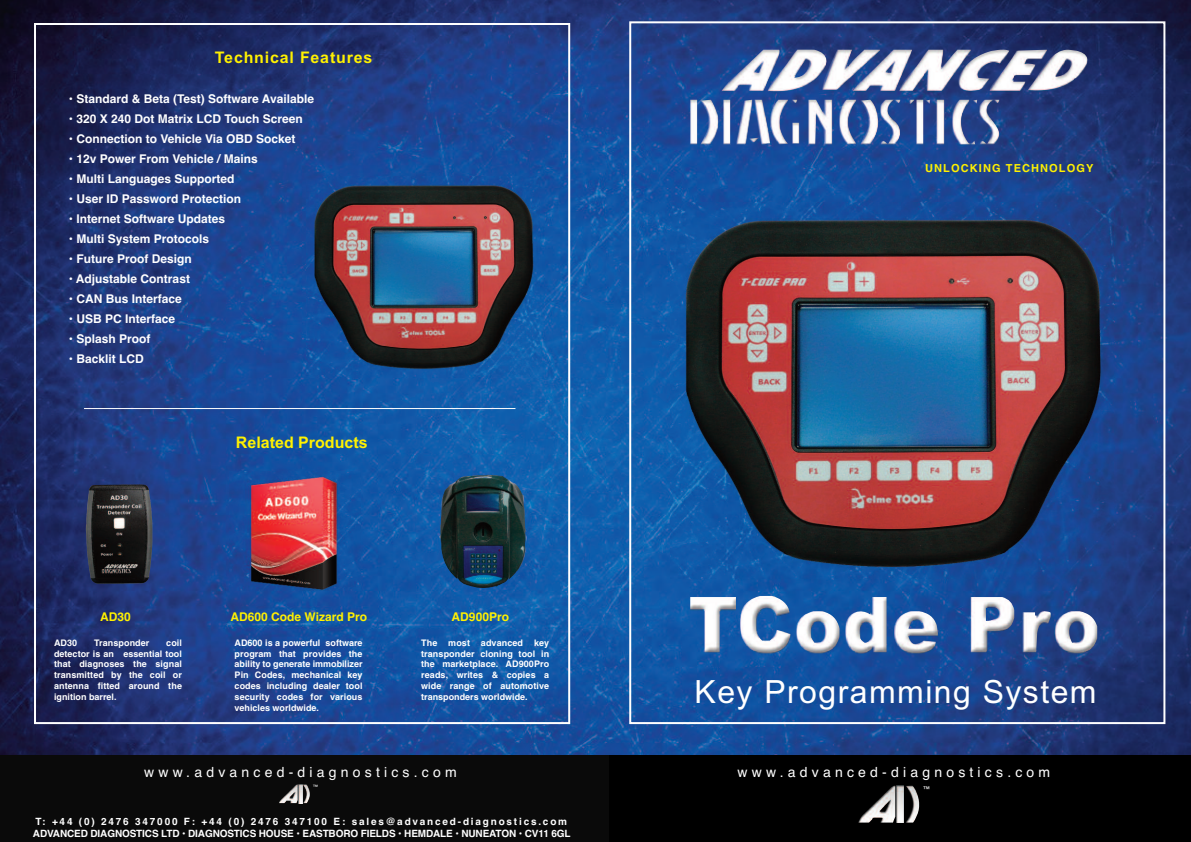
<style>
.page{position:relative;width:1191px;height:842px;background:#fff}
.page>*{position:absolute;margin:0;border:0;box-sizing:border-box;transform-origin:0 0}
.t1{font:32px "Arial";letter-spacing:.045em;color:#fff}
.t2{font:700 16px "Arial";letter-spacing:.05em;color:#fff101}
.t3{font:700 16px "Arial";color:#fff101}
.t4{font:14px "Helvetica";letter-spacing:.3em;color:#fff}
.t5{font:700 12px "Helvetica";color:#fff}
.t6{font:700 12px "Helvetica";color:#fff101}
.t7{font:700 11px "Helvetica";letter-spacing:.1em;color:#fff101}
.t8{font:700 10px/12px "Helvetica";letter-spacing:-.015em;color:#fff}
.t9{font:700 9px/10.8px "Helvetica";letter-spacing:.01em;color:#fff;text-align:justify}
</style>
<div class="page">
<img style="left:0;top:0;width:1191px;height:755px">
<div style="left:589px;top:755px;width:602px;height:87px;background:#000"></div>
<img style="left:439px;top:474px;width:88px;height:95px">
<hr style="left:84px;top:408px;width:431px;height:1px;background:#fff">
<img style="left:906px;top:785px;width:13px;height:38px">
<img style="left:897px;top:785px;width:6px;height:38px">
<img style="left:858px;top:785px;width:37px;height:38px">
<img style="left:690px;top:50px;width:397px;height:95px">
<div style="left:0;top:755px;width:609px;height:87px;background:#0a0a0a"></div>
<img style="left:279px;top:784px;width:31px;height:19px">
<img style="left:690px;top:596px;width:407px;height:58px">
<img style="left:86px;top:484px;width:66px;height:100px">
<img style="left:230px;top:472px;width:131px;height:119px">
<img style="left:670px;top:203px;width:443px;height:375px">
<img style="left:307px;top:177px;width:232px;height:197px">
<h2 class="t2" style="left:215px;top:48px;width:159px">Technical Features</h2>
<h3 class="t5" style="left:69px;top:92px;width:247px">• Standard &amp; Beta (Test) Software Available</h3>
<h3 class="t5" style="left:69px;top:112px;width:236px">• 320 X 240 Dot Matrix LCD Touch Screen</h3>
<h3 class="t5" style="left:69px;top:132px;width:228px">• Connection to Vehicle Via OBD Socket</h3>
<h3 class="t5" style="left:69px;top:152px;width:190px">• 12v Power From Vehicle / Mains</h3>
<h3 class="t5" style="left:69px;top:172px;width:167px">• Multi Languages Supported</h3>
<h3 class="t5" style="left:69px;top:192px;width:174px">• User ID Password Protection</h3>
<h3 class="t5" style="left:69px;top:212px;width:158px">• Internet Software Updates</h3>
<h3 class="t5" style="left:69px;top:232px;width:142px">• Multi System Protocols</h3>
<h3 class="t5" style="left:69px;top:252px;width:124px">• Future Proof Design</h3>
<h3 class="t5" style="left:69px;top:272px;width:123px">• Adjustable Contrast</h3>
<h3 class="t5" style="left:69px;top:292px;width:114px">• CAN Bus Interface</h3>
<h3 class="t5" style="left:69px;top:312px;width:108px">• USB PC Interface</h3>
<h3 class="t5" style="left:69px;top:332px;width:83px">• Splash Proof</h3>
<h3 class="t5" style="left:69px;top:352px;width:76px">• Backlit LCD</h3>
<h2 class="t3" style="left:236px;top:433px;width:133px">Related Products</h2>
<h3 class="t6" style="left:100px;top:610px;width:32px">AD30</h3>
<h3 class="t6" style="left:231px;top:610px;width:138px">AD600 Code Wizard Pro</h3>
<p class="t9" style="left:234px;top:637px;width:129px">AD600 is a powerful software program that provides the ability to generate immobilizer Pin Codes, mechanical key codes including dealer tool security codes for various vehicles worldwide.</p>
<p class="t9" style="left:421px;top:637px;width:129px">The most advanced key transponder cloning tool in the marketplace. AD900Pro reads, writes &amp; copies a wide range of automotive transponders worldwide.</p>
<h3 class="t6" style="left:451px;top:610px;width:59px">AD900Pro</h3>
<p class="t9" style="left:54px;top:637px;width:129px;text-indent:112px">coil detector is an essential tool that diagnoses the signal transmitted by the coil or antenna fitted around the ignition barrel.</p>
<p class="t9" style="left:54px;top:637px;width:25px">AD30</p>
<p class="t9" style="left:94px;top:637px;width:57px">Transponder</p>
<h3 class="t4" style="left:144px;top:764px;width:314px">www.advanced-diagnostics.com</h3>
<p class="t8" style="left:33px;top:816px;width:539px">T: +44 (0) 2476 347000 F: +44 (0) 2476 347100 E: sales@advanced-diagnostics.com<br>ADVANCED DIAGNOSTICS LTD • DIAGNOSTICS HOUSE • EASTBORO FIELDS • HEMDALE • NUNEATON • CV11 6GL</p>
<p class="t7" style="left:925px;top:161px;width:170px">UNLOCKING TECHNOLOGY</p>
<h1 class="t1" style="left:694px;top:673px;width:403px">Key Programming System</h1>
<h3 class="t4" style="left:737px;top:763px;width:314px">www.advanced-diagnostics.com</h3>
</div>
